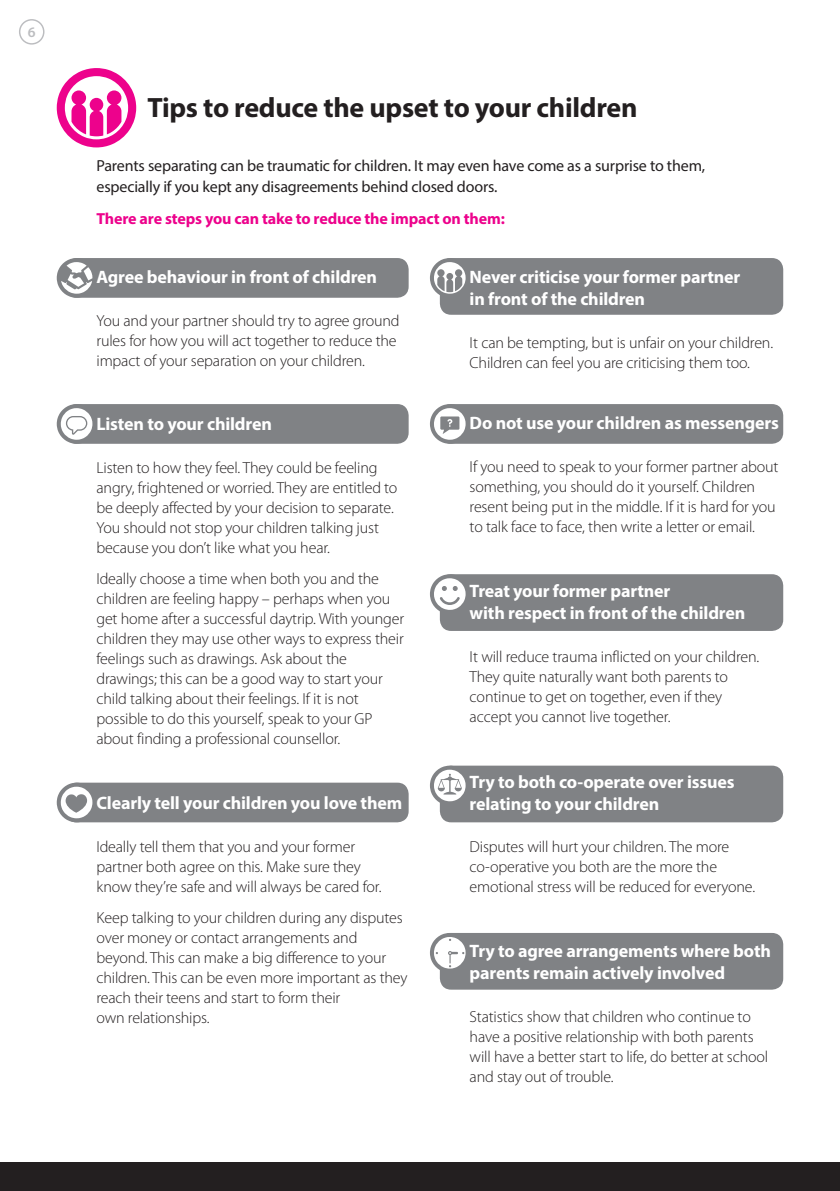
<style>
.page{position:relative;width:840px;height:1191px;background:#fff}
.page>*{position:absolute;margin:0;border:0;box-sizing:border-box;transform-origin:0 0}
.t1{font:700 28px "Myriad Pro";letter-spacing:-.01em;color:#231f20}
.t2{font:700 18px/22px "Myriad Pro";letter-spacing:-.01em;color:#fff}
.t3{font:300 16px/20px "Myriad Pro";letter-spacing:-.01em;color:#231f20}
.t4{font:16px/21px "Myriad Pro";letter-spacing:-.01em;color:#231f20}
.t5{font:700 16px "Myriad Pro";letter-spacing:-.01em;color:#ed028c}
.t6{font:600 14.6px "Myriad Pro";color:#bcbdc0}
</style>
<div class="page">
<div style="left:0;top:1162px;width:839px;height:29px;background:#231f20"></div>
<div style="left:19px;top:19px;width:25px;height:26px;border:1px solid #bcbdc0;border-radius:50%"></div>
<div style="left:439px;top:765px;width:343px;height:57px;background:#808285;border-radius:11px"></div>
<svg style="left:57px;top:68px;width:79px;height:79px"></svg>
<div style="left:439px;top:258px;width:343px;height:57px;background:#808285;border-radius:11px"></div>
<svg style="left:430px;top:258px;width:36px;height:40px"></svg>
<div style="left:439px;top:404px;width:343px;height:40px;background:#808285;border-radius:11px"></div>
<div style="left:439px;top:574px;width:343px;height:57px;background:#808285;border-radius:11px"></div>
<div style="left:439px;top:933px;width:343px;height:56px;background:#808285;border-radius:11px"></div>
<div style="left:65px;top:782px;width:343px;height:40px;background:#808285;border-radius:11px"></div>
<svg style="left:57px;top:782px;width:39px;height:40px"></svg>
<div style="left:65px;top:258px;width:343px;height:40px;background:#808285;border-radius:11px"></div>
<svg style="left:57px;top:258px;width:39px;height:40px"></svg>
<svg style="left:430px;top:765px;width:39px;height:40px"></svg>
<svg style="left:430px;top:933px;width:36px;height:39px"></svg>
<svg style="left:430px;top:404px;width:39px;height:40px"></svg>
<svg style="left:430px;top:574px;width:39px;height:40px"></svg>
<div style="left:65px;top:404px;width:343px;height:40px;background:#808285;border-radius:11px"></div>
<svg style="left:57px;top:404px;width:39px;height:40px"></svg>
<p class="t6" style="left:28px;top:23px;width:9px">6</p>
<h1 class="t1" style="left:147px;top:90px;width:491px">Tips to reduce the upset to your children</h1>
<p class="t4" style="left:96px;top:155px;width:610px">Parents separating can be traumatic for children. It may even have come as a surprise to them, especially if you kept any disagreements behind closed doors.</p>
<p class="t5" style="left:96px;top:208px;width:409px">There are steps you can take to reduce the impact on them:</p>
<p class="t2" style="left:96px;top:265px;width:282px">Agree behaviour in front of children</p>
<p class="t3" style="left:96px;top:310px;width:304px">You and your partner should try to agree ground rules for how you will act together to reduce the impact of your separation on your children.</p>
<p class="t2" style="left:96px;top:412px;width:177px">Listen to your children</p>
<p class="t3" style="left:96px;top:457px;width:302px">Listen to how they feel. They could be feeling angry, frightened or worried. They are entitled to be deeply affected by your decision to separate.<br>You should not stop your children talking just because you don’t like what you hear.</p>
<p class="t3" style="left:96px;top:569px;width:309px">Ideally choose a time when both you and the children are feeling happy – perhaps when you get home after a successful daytrip. With younger children they may use other ways to express their feelings such as drawings. Ask about the drawings; this can be a good way to start your child talking about their feelings. If it is not possible to do this yourself, speak to your GP about finding a professional counsellor.</p>
<p class="t2" style="left:96px;top:791px;width:307px">Clearly tell your children you love them</p>
<p class="t3" style="left:96px;top:836px;width:286px">Ideally tell them that you and your former partner both agree on this. Make sure they know they’re safe and will always be cared for.</p>
<p class="t3" style="left:96px;top:907px;width:312px">Keep talking to your children during any disputes over money or contact arrangements and beyond. This can make a big difference to your children. This can be even more important as they reach their teens and start to form their<br>own relationships.</p>
<p class="t2" style="left:469px;top:265px;width:272px">Never criticise your former partner in front of the children</p>
<p class="t3" style="left:469px;top:332px;width:305px">It can be tempting, but is unfair on your children.<br>Children can feel you are criticising them too.</p>
<p class="t2" style="left:469px;top:412px;width:310px">Do not use your children as messengers</p>
<p class="t3" style="left:469px;top:457px;width:310px">If you need to speak to your former partner about something, you should do it yourself. Children resent being put in the middle. If it is hard for you to talk face to face, then write a letter or email.</p>
<p class="t2" style="left:469px;top:579px;width:277px">Treat your former partner<br>with respect in front of the children</p>
<p class="t3" style="left:469px;top:646px;width:291px">It will reduce trauma inflicted on your children.<br>They quite naturally want both parents to continue to get on together, even if they accept you cannot live together.</p>
<p class="t2" style="left:469px;top:770px;width:266px">Try to both co-operate over issues relating to your children</p>
<p class="t3" style="left:469px;top:837px;width:287px">Disputes will hurt your children. The more co-operative you both are the more the emotional stress will be reduced for everyone.</p>
<p class="t2" style="left:469px;top:939px;width:303px">Try to agree arrangements where both parents remain actively involved</p>
<p class="t3" style="left:469px;top:1006px;width:300px">Statistics show that children who continue to have a positive relationship with both parents will have a better start to life, do better at school and stay out of trouble.</p>
</div>
